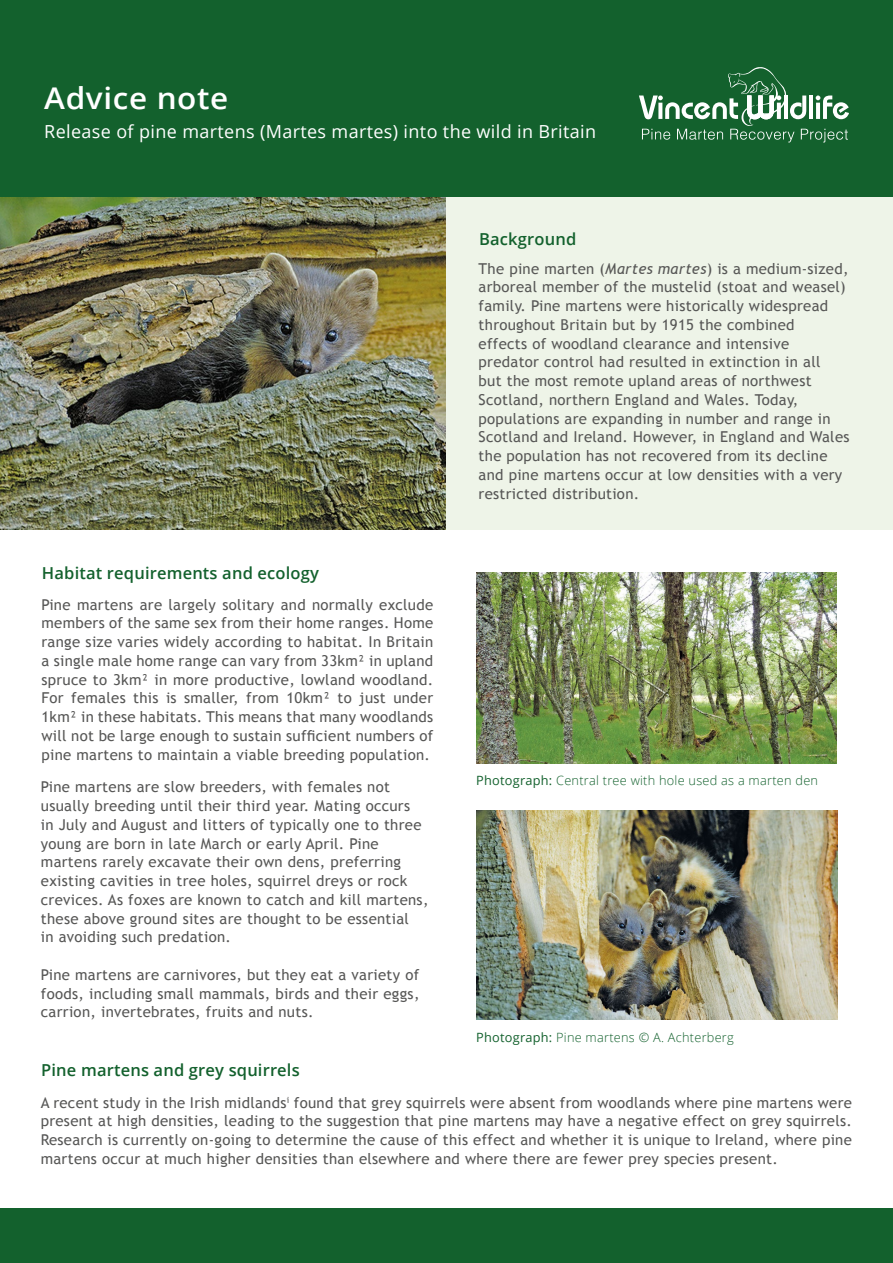
<style>
.page{position:relative;width:893px;height:1263px;background:#fff}
.page>*{position:absolute;margin:0;border:0;box-sizing:border-box;transform-origin:0 0}
.t1{font:600 30px "Open Sans";letter-spacing:.02em;color:#fff;scale:1.05 1}
.t2{font:18px "Open Sans";letter-spacing:.02em;color:#fff}
.t3{font:600 16.5px "Open Sans";letter-spacing:.01em;color:#13612d}
.t4{font:15px/18.8px "Trebuchet MS";letter-spacing:.02em;color:#575756;text-align:justify}
.t5{font:300 12.75px "Open Sans";letter-spacing:.02em;color:#13612d}
.s1{font-style:italic}
.s2{font-weight:400}
</style>
<div class="page">
<img style="left:0;top:196px;width:446px;height:333px">
<div style="left:446px;top:196px;width:447px;height:333px;background:#eef4e8"></div>
<div style="left:0;top:0;width:893px;height:196px;background:#13612d"></div>
<svg style="left:639px;top:67px;width:210px;height:75px"></svg>
<img style="left:476px;top:810px;width:361px;height:209px">
<div style="left:0;top:1209px;width:893px;height:54px;background:#13612d"></div>
<img style="left:476px;top:572px;width:360px;height:191px">
<h1 class="t1" style="left:44px;top:78px;width:177px">Advice note</h1>
<p class="t2" style="left:44px;top:119px;width:553px">Release of pine martens (Martes martes) into the wild in Britain</p>
<p class="t3" style="left:42px;top:562px;width:279px">Habitat requirements and ecology</p>
<p class="t4" style="left:41px;top:595px;width:393px">Pine martens are largely solitary and normally exclude members of the same sex from their home ranges. Home range size varies widely according to habitat. In Britain a single male home range can vary from 33km² in upland spruce to 3km² in more productive, lowland woodland.<br>For females this is smaller, from 10km² to just under 1km² in these habitats. This means that many woodlands will not be large enough to sustain sufficient numbers of pine martens to maintain a viable breeding population.</p>
<p class="t4" style="left:41px;top:778px;width:389px;text-align:left">Pine martens are slow breeders, with females not usually breeding until their third year. Mating occurs<br>in July and August and litters of typically one to three young are born in late March or early April. Pine martens rarely excavate their own dens, preferring existing cavities in tree holes, squirrel dreys or rock crevices. As foxes are known to catch and kill martens, these above ground sites are thought to be essential<br>in avoiding such predation.</p>
<p class="t4" style="left:41px;top:965px;width:380px">Pine martens are carnivores, but they eat a variety of foods, including small mammals, birds and their eggs, carrion, invertebrates, fruits and nuts.</p>
<p class="t3" style="left:479px;top:228px;width:99px">Background</p>
<p class="t4" style="left:479px;top:259px;width:372px;text-align:left">The pine marten (<span class="s1">Martes martes</span>) is a medium-sized, arboreal member of the mustelid (stoat and weasel) family. Pine martens were historically widespread throughout Britain but by 1915 the combined<br>effects of woodland clearance and intensive predator control had resulted in extinction in all<br>but the most remote upland areas of northwest Scotland, northern England and Wales. Today, populations are expanding in number and range in Scotland and Ireland. However, in England and Wales the population has not recovered from its decline and pine martens occur at low densities with a very restricted distribution.</p>
<p class="t5" style="left:476px;top:772px;width:344px"><span class="s2">Photograph:</span> Central tree with hole used as a marten den</p>
<p class="t5" style="left:476px;top:1029px;width:259px"><span class="s2">Photograph:</span> Pine martens © A. Achterberg</p>
<p class="t3" style="left:41px;top:1059px;width:260px">Pine martens and grey squirrels</p>
<p class="t4" style="left:41px;top:1093px;width:813px">A recent study in the Irish midlands<sup>i</sup> found that grey squirrels were absent from woodlands where pine martens were present at high densities, leading to the suggestion that pine martens may have a negative effect on grey squirrels.<br>Research is currently on-going to determine the cause of this effect and whether it is unique to Ireland, where pine martens occur at much higher densities than elsewhere and where there are fewer prey species present.</p>
</div>
